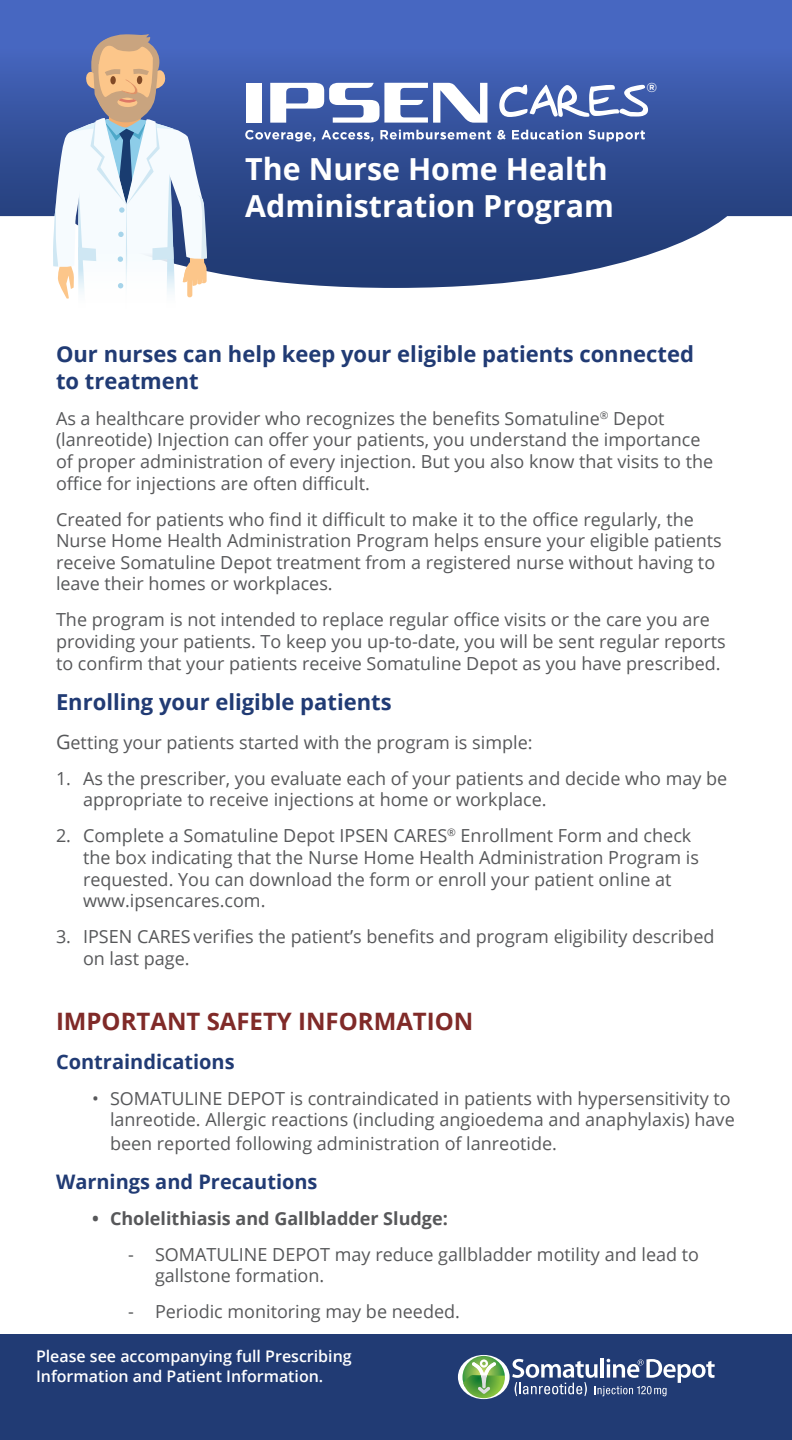
<style>
.page{position:relative;width:792px;height:1440px;background:#fff}
.page>*{position:absolute;margin:0;border:0;box-sizing:border-box;transform-origin:0 0}
.t1{font:700 30.4px/36.4px "Open Sans";color:#fff}
.t2{font:700 24px "Open Sans";color:#802a28}
.t3{font:700 22px/26.4px "Open Sans";color:#213b74}
.t4{font:700 20px "Open Sans";color:#213b74}
.t5{font:18px/21.6px "Open Sans";color:#57585a}
.t6{font:700 18px "Open Sans";color:#57585a}
.t7{font:600 16px/19.2px "Open Sans";color:#fff}
.t8{font:700 13px "Gotham";color:#fff}
.s1{font-size:20px}
</style>
<div class="page">
<div style="left:0;top:1335px;width:792px;height:105px;background:#213b74"></div>
<svg style="left:0;top:0;width:792px;height:288px;background:#4862a6"></svg>
<div style="left:246px;top:83px;width:16px;height:40px;background:#fff"></div>
<svg style="left:270px;top:83px;width:217px;height:40px"></svg>
<svg style="left:245px;top:130px;width:70px;height:12px"></svg>
<svg style="left:322px;top:130px;width:51px;height:12px"></svg>
<svg style="left:380px;top:130px;width:111px;height:10px"></svg>
<svg style="left:497px;top:130px;width:9px;height:10px"></svg>
<svg style="left:512px;top:130px;width:70px;height:10px"></svg>
<svg style="left:588px;top:130px;width:57px;height:11px"></svg>
<svg style="left:499px;top:85px;width:149px;height:32px"></svg>
<svg style="left:53px;top:34px;width:154px;height:265px"></svg>
<hr style="left:600px;top:1358px;width:4px;height:20px;background:#fff">
<div style="left:458px;top:1355px;width:52px;height:44px;background:#fff;border-radius:50%"></div>
<svg style="left:463px;top:1356px;width:42px;height:42px"></svg>
<svg style="left:512px;top:1359px;width:203px;height:37px"></svg>
<p class="t1" style="left:245px;top:150px;width:370px">The Nurse Home Health<br>Administration Program</p>
<p class="t8" style="left:646px;top:80px;width:12px">®</p>
<p class="t3" style="left:56px;top:341px;width:639px">Our nurses can help keep your eligible patients connected to treatment</p>
<p class="t5" style="left:56px;top:407px;width:659px">As a healthcare provider who recognizes the benefits Somatuline<sup>®</sup> Depot (lanreotide) Injection can offer your patients, you understand the importance of proper administration of every injection. But you also know that visits to the office for injections are often difficult.</p>
<p class="t5" style="left:56px;top:508px;width:667px">Created for patients who find it difficult to make it to the office regularly, the Nurse Home Health Administration Program helps ensure your eligible patients receive Somatuline Depot treatment from a registered nurse without having to leave their homes or workplaces.</p>
<p class="t5" style="left:56px;top:609px;width:671px">The program is not intended to replace regular office visits or the care you are providing your patients. To keep you up-to-date, you will be sent regular reports to confirm that your patients receive Somatuline Depot as you have prescribed.</p>
<p class="t3" style="left:56px;top:689px;width:337px">Enrolling your eligible patients</p>
<p class="t5" style="left:56px;top:731px;width:478px"><span class="s1">G</span>etting your patients started with the program is simple:</p>
<p class="t5" style="left:83px;top:767px;width:646px;text-indent:-27px">1. As the prescriber, you evaluate each of your patients and decide who may be appropriate to receive injections at home or workplace.</p>
<p class="t5" style="left:83px;top:825px;width:618px;text-indent:-27px">2. Complete a Somatuline Depot IPSEN CARES<sup>®</sup> Enrollment Form and check the box indicating that the Nurse Home Health Administration Program is requested. You can download the form or enroll your patient online at www.ipsencares.com.</p>
<p class="t5" style="left:83px;top:925px;width:633px;text-indent:-27px">3. IPSEN CARES verifies the patient’s benefits and program eligibility described on last page.</p>
<p class="t2" style="left:56px;top:1005px;width:419px">IMPORTANT SAFETY INFORMATION</p>
<p class="t4" style="left:56px;top:1047px;width:180px">Contraindications</p>
<p class="t5" style="left:92px;top:1087px;width:644px;text-align:right">• SOMATULINE DEPOT is contraindicated in patients with hypersensitivity to lanreotide. Allergic reactions (including angioedema and anaphylaxis) have</p>
<p class="t5" style="left:110px;top:1133px;width:449px">been reported following administration of lanreotide.</p>
<p class="t4" style="left:56px;top:1167px;width:263px">Warnings and Precautions</p>
<p class="t6" style="left:92px;top:1206px;width:357px">• Cholelithiasis and Gallbladder Sludge:</p>
<p class="t5" style="left:155px;top:1243px;width:546px;text-indent:-27px">- SOMATULINE DEPOT may reduce gallbladder motility and lead to gallstone formation.</p>
<p class="t5" style="left:128px;top:1301px;width:333px">- Periodic monitoring may be needed.</p>
<p class="t7" style="left:36px;top:1347px;width:317px">Please see accompanying full Prescribing<br>Information and Patient Information.</p>
</div>
